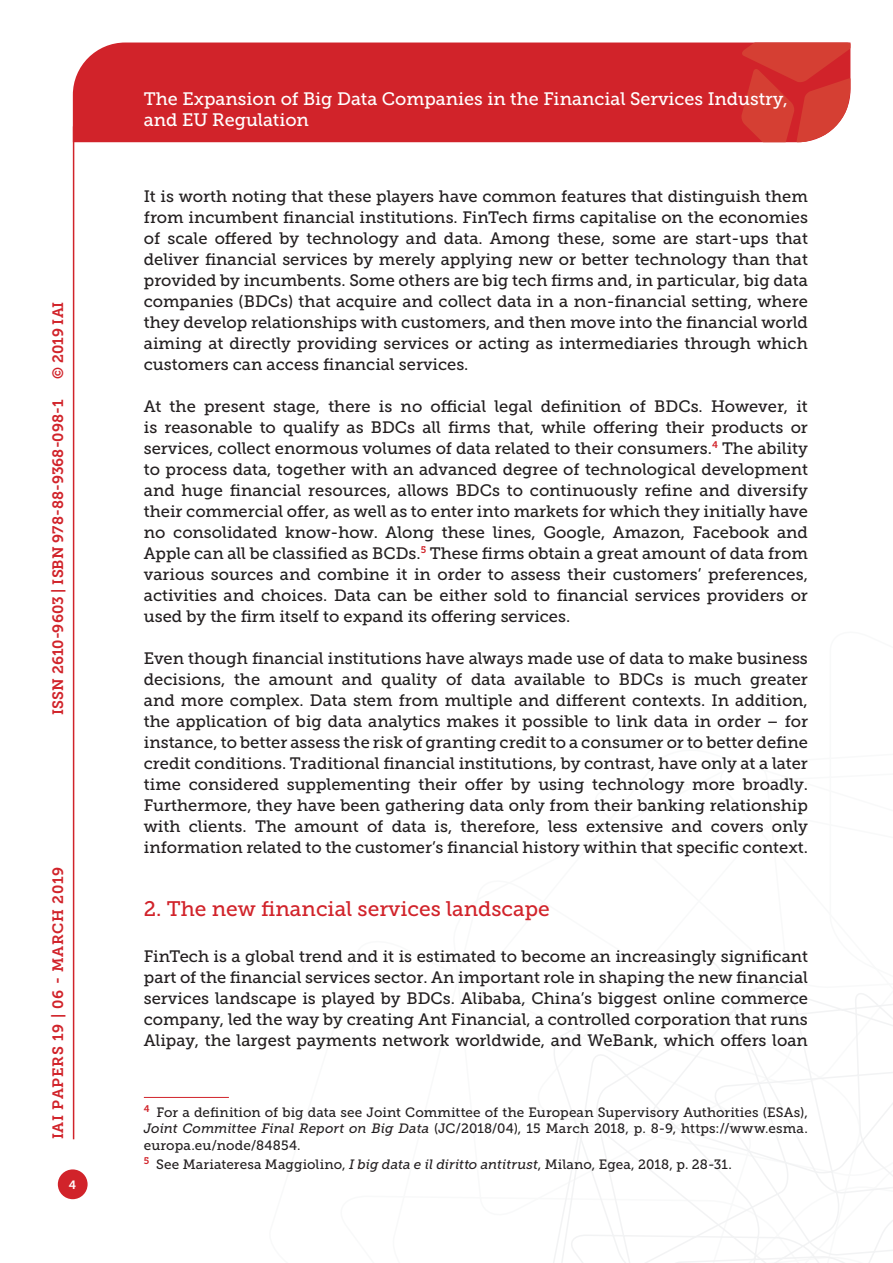
<style>
.page{position:relative;width:893px;height:1263px;background:#fff}
.page>*{position:absolute;margin:0;border:0;box-sizing:border-box;transform-origin:0 0}
.Titolo_paragrafo{font:21px "Museo Slab 500";color:#d1232a}
.t1{font:18px/21.6px "Museo Slab 500";color:#fff}
.Testo{font:16.5px/21px "Museo Slab 500";color:#231f20;text-align:justify}
.t2{font:15px "Museo Slab 700";color:#d1232a}
.t3{font:15px "Museo Slab 700";letter-spacing:.05em;color:#d1232a}
.Nota{font:13.5px/16.2px "Museo Slab 500";letter-spacing:.01em;color:#231f20;text-align:justify}
.t4{font:12px "Museo Slab 700";color:#fff}
.s1{font-style:italic}
</style>
<div class="page">
<svg style="left:553px;top:960px;width:340px;height:303px"></svg>
<div style="left:73px;top:43px;width:668px;height:99px;background:#d1232a"></div>
<svg style="left:741px;top:43px;width:109px;height:99px;background:#d6413a"></svg>
<div style="left:58px;top:1169px;width:30px;height:30px;background:#d1232a;border-radius:50%"></div>
<hr style="left:73px;top:126px;width:1px;height:1013px;background:#d1232a">
<hr style="left:144px;top:1097px;width:85px;height:1px;background:#d1232a">
<p class="t2" style="left:50px;top:379px;width:79px;rotate:-90deg">© 2019 IAI</p>
<p class="t2" style="left:49px;top:715px;width:317px;rotate:-90deg">ISSN 2610-9603 | ISBN 978-88-9368-098-1</p>
<p class="t3" style="left:50px;top:1139px;width:274px;rotate:-90deg">IAI PAPERS 19 | 06 - MARCH 2019</p>
<p class="t4" style="left:69px;top:1178px;width:9px">4</p>
<p class="t1" style="left:144px;top:88px;width:645px">The Expansion of Big Data Companies in the Financial Services Industry, and EU Regulation</p>
<p class="Testo" style="left:144px;top:186px;width:666px">It is worth noting that these players have common features that distinguish them from incumbent financial institutions. FinTech firms capitalise on the economies of scale offered by technology and data. Among these, some are start-ups that deliver financial services by merely applying new or better technology than that provided by incumbents. Some others are big tech firms and, in particular, big data companies (BDCs) that acquire and collect data in a non-financial setting, where they develop relationships with customers, and then move into the financial world aiming at directly providing services or acting as intermediaries through which customers can access financial services.</p>
<p class="Testo" style="left:144px;top:396px;width:666px">At the present stage, there is no official legal definition of BDCs. However, it is reasonable to qualify as BDCs all firms that, while offering their products or services, collect enormous volumes of data related to their consumers.<sup>4</sup> The ability to process data, together with an advanced degree of technological development and huge financial resources, allows BDCs to continuously refine and diversify their commercial offer, as well as to enter into markets for which they initially have no consolidated know-how. Along these lines, Google, Amazon, Facebook and Apple can all be classified as BCDs.<sup>5</sup> These firms obtain a great amount of data from various sources and combine it in order to assess their customers’ preferences, activities and choices. Data can be either sold to financial services providers or used by the firm itself to expand its offering services.</p>
<p class="Testo" style="left:144px;top:648px;width:666px">Even though financial institutions have always made use of data to make business decisions, the amount and quality of data available to BDCs is much greater and more complex. Data stem from multiple and different contexts. In addition, the application of big data analytics makes it possible to link data in order – for instance, to better assess the risk of granting credit to a consumer or to better define credit conditions. Traditional financial institutions, by contrast, have only at a later time considered supplementing their offer by using technology more broadly.<br>Furthermore, they have been gathering data only from their banking relationship with clients. The amount of data is, therefore, less extensive and covers only information related to the customer’s financial history within that specific context.</p>
<p class="Titolo_paragrafo" style="left:144px;top:897px;width:407px">2. The new financial services landscape</p>
<p class="Testo" style="left:144px;top:946px;width:666px">FinTech is a global trend and it is estimated to become an increasingly significant part of the financial services sector. An important role in shaping the new financial services landscape is played by BDCs. Alibaba, China’s biggest online commerce company, led the way by creating Ant Financial, a controlled corporation that runs Alipay, the largest payments network worldwide, and WeBank, which offers loan</p>
<p class="Nota" style="left:144px;top:1104px;width:666px"><sup>4</sup> For a definition of big data see Joint Committee of the European Supervisory Authorities (ESAs), <span class="s1">Joint Committee Final Report on Big Data</span> (JC/2018/04), 15 March 2018, p. 8-9, https://www.esma. europa.eu/node/84854.</p>
<p class="Nota" style="left:144px;top:1157px;width:589px"><sup>5</sup> See Mariateresa Maggiolino, <span class="s1">I big data e il diritto antitrust</span>, Milano, Egea, 2018, p. 28-31.</p>
</div>
